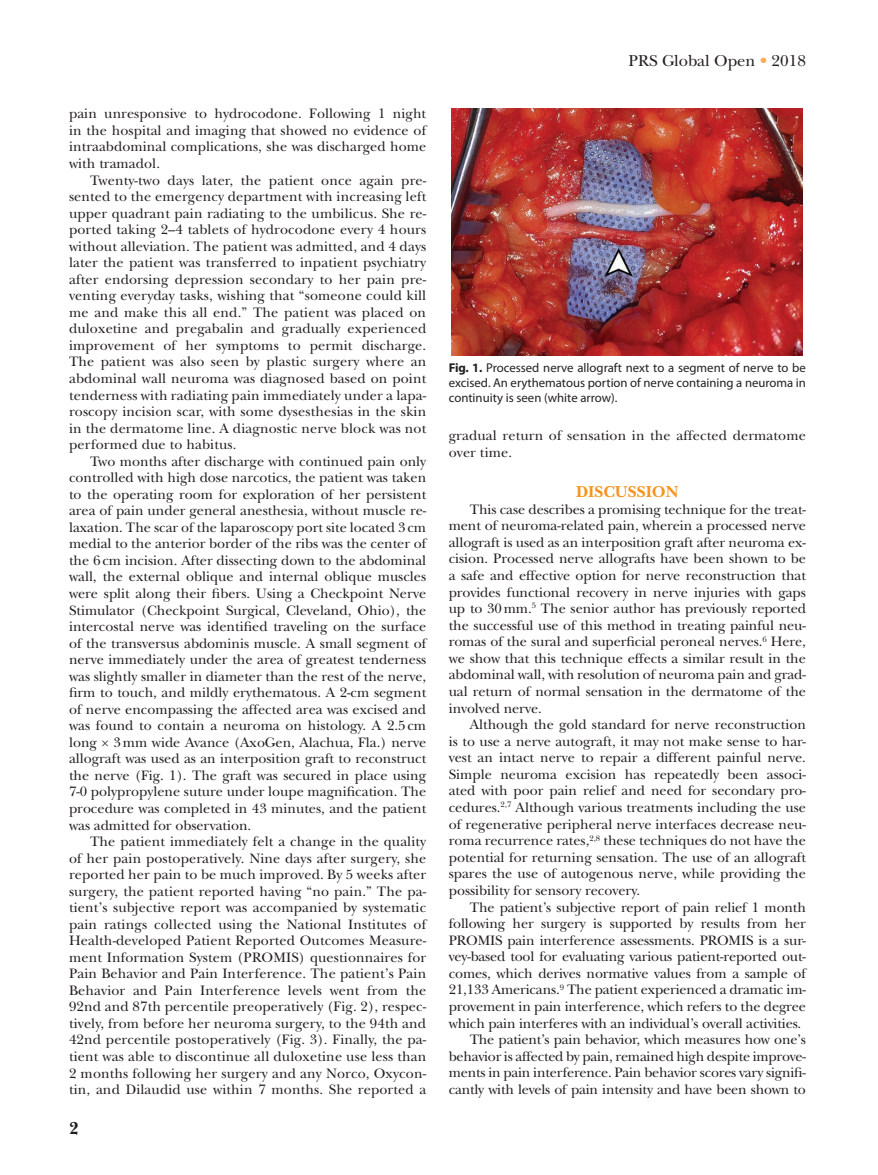
<style>
.page{position:relative;width:878px;height:1175px;background:#fff}
.page>*{position:absolute;margin:0;border:0;box-sizing:border-box;transform-origin:0 0}
.t1{font:700 18px "New Baskerville";color:#231f20}
.t2{font:16.5px "New Baskerville";color:#231f20}
.t3{font:700 16.5px "New Baskerville";color:#f7931d}
.t4{font:14.25px/16.5px "New Baskerville";letter-spacing:-.01em;color:#231f20;text-align:justify}
.t5{font:14.25px/16.5px "New Baskerville";letter-spacing:.01em;color:#231f20}
.t6{font:12.75px/15px "Myriad Pro";color:#231f20;text-align:justify}
.s1{color:#faaf5d}
.s2{font-weight:700}
</style>
<div class="page">
<img style="left:451px;top:108px;width:352px;height:247px">
<p class="t4" style="left:69px;top:106px;width:359px">pain unresponsive to hydrocodone. Following 1 night in the hospital and imaging that showed no evidence of intraabdominal complications, she was discharged home with tramadol.</p>
<p class="t4" style="left:69px;top:172px;width:359px;text-indent:21px">Twenty-two days later, the patient once again pre&shy;sented to the emergency department with increasing left upper quadrant pain radiating to the umbilicus. She re&shy;ported taking 2–4 tablets of hydrocodone every 4 hours without alleviation. The patient was admitted, and 4 days later the patient was transferred to inpatient psychiatry after endorsing depression secondary to her pain pre&shy;venting everyday tasks, wishing that “someone could kill me and make this all end.” The patient was placed on duloxetine and pregabalin and gradually experienced improvement of her symptoms to permit discharge.<br>The patient was also seen by plastic surgery where an abdominal wall neuroma was diagnosed based on point tenderness with radiating pain immediately under a lapa&shy;roscopy incision scar, with some dysesthesias in the skin in the dermatome line. A diagnostic nerve block was not performed due to habitus.</p>
<p class="t4" style="left:69px;top:453px;width:359px;text-indent:21px">Two months after discharge with continued pain only controlled with high dose narcotics, the patient was taken to the operating room for exploration of her persistent area of pain under general anesthesia, without muscle re&shy;laxation. The scar of the laparoscopy port site located 3cm medial to the anterior border of the ribs was the center of the 6cm incision. After dissecting down to the abdominal wall, the external oblique and internal oblique muscles were split along their fibers. Using a Checkpoint Nerve Stimulator (Checkpoint Surgical, Cleveland, Ohio), the intercostal nerve was identified traveling on the surface of the transversus abdominis muscle. A small segment of nerve immediately under the area of greatest tenderness was slightly smaller in diameter than the rest of the nerve, firm to touch, and mildly erythematous. A 2-cm segment of nerve encompassing the affected area was excised and was found to contain a neuroma on histology. A 2.5cm long × 3mm wide Avance (AxoGen, Alachua, Fla.) nerve allograft was used as an interposition graft to reconstruct the nerve (Fig. 1). The graft was secured in place using 7-0 polypropylene suture under loupe magnification. The procedure was completed in 43 minutes, and the patient was admitted for observation.</p>
<p class="t4" style="left:69px;top:833px;width:359px;text-indent:21px">The patient immediately felt a change in the quality of her pain postoperatively. Nine days after surgery, she reported her pain to be much improved. By 5 weeks after surgery, the patient reported having “no pain.” The pa&shy;tient’s subjective report was accompanied by systematic pain ratings collected using the National Institutes of Health-developed Patient Reported Outcomes Measure&shy;ment Information System (PROMIS) questionnaires for Pain Behavior and Pain Interference. The patient’s Pain Behavior and Pain Interference levels went from the 92nd and 87th percentile preoperatively (Fig. 2), respec&shy;tively, from before her neuroma surgery, to the 94th and 42nd percentile postoperatively (Fig. 3). Finally, the pa&shy;tient was able to discontinue all duloxetine use less than 2 months following her surgery and any Norco, Oxycon&shy;tin, and Dilaudid use within 7 months. She reported a</p>
<p class="t1" style="left:69px;top:1118px;width:11px">2</p>
<p class="t2" style="left:628px;top:51px;width:179px">PRS Global Open <span class="s1">•</span> 2018</p>
<p class="t6" style="left:448px;top:360px;width:358px"><span class="s2">Fig. 1.</span> Processed nerve allograft next to a segment of nerve to be excised. An erythematous portion of nerve containing a neuroma in continuity is seen (white arrow).</p>
<p class="t5" style="left:449px;top:427px;width:358px">gradual return of sensation in the affected dermatome over time.</p>
<p class="t3" style="left:576px;top:482px;width:104px">DISCUSSION</p>
<p class="t4" style="left:448px;top:501px;width:359px;text-indent:21px">This case describes a promising technique for the treat&shy;ment of neuroma-related pain, wherein a processed nerve allograft is used as an interposition graft after neuroma ex&shy;cision. Processed nerve allografts have been shown to be a safe and effective option for nerve reconstruction that provides functional recovery in nerve injuries with gaps up to 30mm.<sup>5</sup> The senior author has previously reported the successful use of this method in treating painful neu&shy;romas of the sural and superficial peroneal nerves.<sup>6</sup> Here, we show that this technique effects a similar result in the abdominal wall, with resolution of neuroma pain and grad&shy;ual return of normal sensation in the dermatome of the involved nerve.</p>
<p class="t4" style="left:448px;top:716px;width:359px;text-indent:21px">Although the gold standard for nerve reconstruction is to use a nerve autograft, it may not make sense to har&shy;vest an intact nerve to repair a different painful nerve.<br>Simple neuroma excision has repeatedly been associ&shy;ated with poor pain relief and need for secondary pro&shy;cedures.<sup>2,7</sup> Although various treatments including the use of regenerative peripheral nerve interfaces decrease neu&shy;roma recurrence rates,<sup>2,8</sup> these techniques do not have the potential for returning sensation. The use of an allograft spares the use of autogenous nerve, while providing the possibility for sensory recovery.</p>
<p class="t4" style="left:469px;top:898px;width:337px">The patient’s subjective report of pain relief 1 month</p>
<p class="t4" style="left:448px;top:915px;width:358px">following her surgery is supported by results from her</p>
<p class="t4" style="left:448px;top:932px;width:359px">PROMIS pain interference assessments. PROMIS is a sur-</p>
<p class="t4" style="left:448px;top:948px;width:359px">vey-based tool for evaluating various patient-reported out-</p>
<p class="t4" style="left:448px;top:965px;width:358px">comes, which derives normative values from a sample of</p>
<p class="t4" style="left:448px;top:981px;width:358px">21,133 Americans.<sup>9</sup> The patient experienced a dramatic im-</p>
<p class="t4" style="left:448px;top:998px;width:359px">provement in pain interference, which refers to the degree</p>
<p class="t4" style="left:448px;top:1014px;width:354px">which pain interferes with an individual’s overall activities.</p>
<p class="t4" style="left:469px;top:1031px;width:337px">The patient’s pain behavior, which measures how one’s</p>
<p class="t4" style="left:448px;top:1048px;width:359px">behavior is affected by pain, remained high despite improve-</p>
<p class="t4" style="left:448px;top:1064px;width:359px">ments in pain interference. Pain behavior scores vary signifi-</p>
<p class="t4" style="left:448px;top:1081px;width:358px">cantly with levels of pain intensity and have been shown to</p>
</div>
